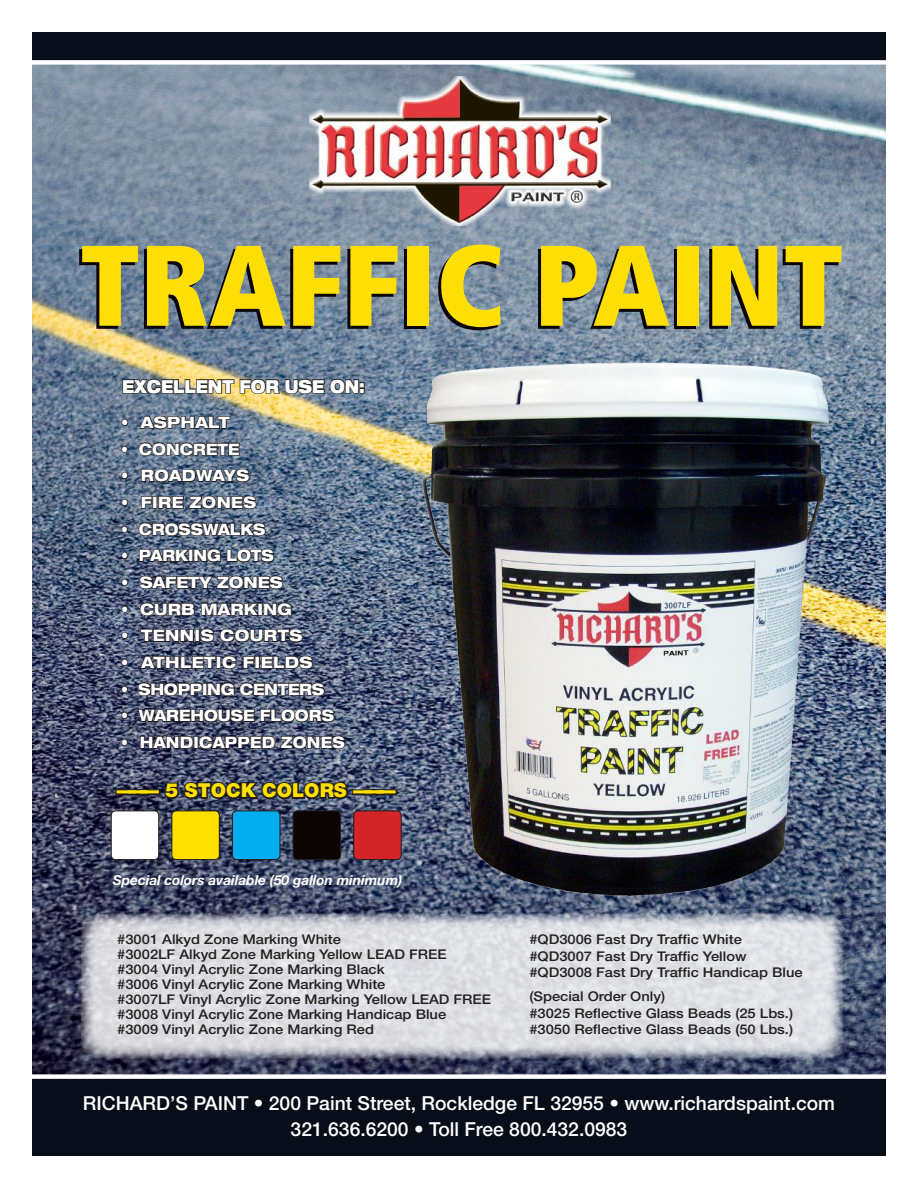
<style>
.page{position:relative;width:918px;height:1188px;background:#fff}
.page>*{position:absolute;margin:0;border:0;box-sizing:border-box;transform-origin:0 0}
.t1{font:500 19.35px/25.2px "Helvetica Neue";color:#fff;text-align:center}
.t2{font:900 19.2px "Helvetica Neue";color:#ffe000}
.t3{font:900 expanded 17.85px "Helvetica Neue";color:#fff;scale:.79 1}
.t4{font:800 expanded 15.75px "Helvetica Neue";color:#fff;scale:.88 1}
.t5{font:800 expanded 15.75px "Helvetica Neue";letter-spacing:.03em;color:#fff;scale:.91 1}
.t6{font:800 expanded 15.75px "Helvetica Neue";letter-spacing:.02em;color:#fff;scale:.88 1}
.t7{font:800 expanded 15.75px "Helvetica Neue";letter-spacing:-.02em;color:#fff;scale:.89 1}
.t8{font:800 expanded 15.75px "Helvetica Neue";letter-spacing:.03em;color:#fff;scale:.94 1}
.t9{font:800 expanded 15.75px "Helvetica Neue";letter-spacing:.03em;color:#fff;scale:.93 1}
.t10{font:800 expanded 15.75px "Helvetica Neue";color:#fff;scale:.93 1}
.t11{font:800 expanded 15.75px "Helvetica Neue";color:#fff;scale:.92 1}
.t12{font:800 expanded 15.75px "Helvetica Neue";color:#fff;scale:.87 1}
.t13{font:800 expanded 15.75px "Helvetica Neue";letter-spacing:.02em;color:#fff;scale:.94 1}
.t14{font:italic 700 13.8px "Helvetica Neue";color:#fff}
.t15{font:500 13.35px/15px "Helvetica Neue";color:#241f1f;scale:1.1 1}
</style>
<div class="page">
<img style="left:32px;top:65px;width:854px;height:1009px">
<svg style="left:405px;top:249px;width:21px;height:80px"></svg>
<div style="left:674px;top:249px;width:21px;height:80px;background:#0c0305"></div>
<svg style="left:79px;top:246px;width:59px;height:83px;background:#aaa447"></svg>
<svg style="left:144px;top:246px;width:196px;height:83px;background:#b6aa37"></svg>
<svg style="left:347px;top:246px;width:51px;height:83px;background:#bcaf36"></svg>
<div style="left:408px;top:246px;width:21px;height:80px;background:#fddf06"></div>
<svg style="left:438px;top:245px;width:63px;height:85px;background:#b3ac49"></svg>
<svg style="left:538px;top:246px;width:131px;height:83px;background:#bdb13c"></svg>
<div style="left:677px;top:246px;width:21px;height:80px;background:#fddf06"></div>
<svg style="left:709px;top:246px;width:68px;height:83px;background:#c9b620"></svg>
<svg style="left:783px;top:246px;width:58px;height:83px;background:#b1ab4d"></svg>
<div style="left:32px;top:1076px;width:854px;height:79px;background:#070e1a"></div>
<div style="left:32px;top:33px;width:854px;height:28px;background:#070e1a"></div>
<img style="left:310px;top:76px;width:301px;height:150px">
<img style="left:419px;top:342px;width:433px;height:570px">
<div style="left:28px;top:1074px;width:863px;height:5px;background:#fff"></div>
<div style="left:27px;top:60px;width:862px;height:5px;background:#fff"></div>
<div style="left:121px;top:446px;width:7px;height:7px;border:1px solid #241f1f;border-radius:50%"></div>
<div style="left:121px;top:472px;width:7px;height:7px;border:1px solid #241f1f;border-radius:50%"></div>
<div style="left:121px;top:499px;width:7px;height:7px;border:1px solid #241f1f;border-radius:50%"></div>
<div style="left:121px;top:526px;width:7px;height:7px;border:1px solid #241f1f;border-radius:50%"></div>
<div style="left:121px;top:552px;width:7px;height:7px;border:1px solid #241f1f;border-radius:50%"></div>
<div style="left:122px;top:579px;width:6px;height:7px;border:1px solid #241f1f;border-radius:50%"></div>
<svg style="left:139px;top:571px;width:145px;height:19px;background:#454d5f"></svg>
<div style="left:121px;top:606px;width:7px;height:7px;border:1px solid #241f1f;border-radius:50%"></div>
<svg style="left:139px;top:597px;width:154px;height:24px;background:#474f63"></svg>
<div style="left:122px;top:632px;width:6px;height:7px;border:1px solid #241f1f;border-radius:50%"></div>
<svg style="left:140px;top:628px;width:164px;height:15px;background:#3e4252"></svg>
<div style="left:122px;top:659px;width:6px;height:7px;border:1px solid #241f1f;border-radius:50%"></div>
<svg style="left:139px;top:651px;width:175px;height:19px;background:#42485b"></svg>
<div style="left:121px;top:685px;width:7px;height:8px;border:1px solid #241f1f;border-radius:50%"></div>
<div style="left:121px;top:712px;width:7px;height:7px;border:1px solid #241f1f;border-radius:50%"></div>
<div style="left:121px;top:739px;width:7px;height:7px;border:1px solid #241f1f;border-radius:50%"></div>
<svg style="left:137px;top:682px;width:209px;height:68px;background:#43495d"></svg>
<img style="left:122px;top:339px;width:243px;height:224px">
<svg style="left:81px;top:913px;width:762px;height:146px;background:#d1d3d9"></svg>
<div style="left:115px;top:789px;width:22px;height:6px;border:3px solid #241f1f"></div>
<div style="left:127px;top:789px;width:22px;height:6px;border:3px solid #241f1f"></div>
<div style="left:138px;top:789px;width:23px;height:6px;border:3px solid #241f1f"></div>
<svg style="left:163px;top:781px;width:186px;height:20px;background:#343642"></svg>
<div style="left:352px;top:789px;width:22px;height:6px;border:3px solid #241f1f"></div>
<div style="left:363px;top:789px;width:23px;height:6px;border:3px solid #241f1f"></div>
<div style="left:375px;top:789px;width:22px;height:6px;border:3px solid #241f1f"></div>
<div style="left:293px;top:811px;width:48px;height:49px;background:#0c0305;border-radius:4px"></div>
<div style="left:293px;top:810px;width:48px;height:50px;border:1px solid #241f1f;border-radius:4px"></div>
<div style="left:232px;top:811px;width:48px;height:49px;background:#00aeef;border-radius:4px"></div>
<div style="left:232px;top:810px;width:49px;height:50px;border:1px solid #241f1f;border-radius:4px"></div>
<div style="left:172px;top:811px;width:47px;height:49px;background:#ffe000;border-radius:4px"></div>
<div style="left:171px;top:810px;width:49px;height:50px;border:1px solid #241f1f;border-radius:4px"></div>
<div style="left:111px;top:811px;width:48px;height:49px;background:#fff;border-radius:4px"></div>
<div style="left:111px;top:810px;width:48px;height:50px;border:1px solid #241f1f;border-radius:4px"></div>
<div style="left:354px;top:811px;width:47px;height:49px;background:#d42429;border-radius:4px"></div>
<div style="left:353px;top:810px;width:49px;height:50px;border:1px solid #241f1f;border-radius:4px"></div>
<h3 class="t3" style="left:122px;top:375px;width:309px">EXCELLENT FOR USE ON:</h3>
<p class="t13" style="left:121px;top:412px;width:117px">• ASPHALT</p>
<p class="t4" style="left:121px;top:439px;width:136px">• CONCRETE</p>
<p class="t5" style="left:121px;top:466px;width:142px">• ROADWAYS</p>
<p class="t5" style="left:121px;top:492px;width:150px">• FIRE ZONES</p>
<p class="t12" style="left:121px;top:519px;width:167px">• CROSSWALKS</p>
<p class="t4" style="left:121px;top:546px;width:175px">• PARKING LOTS</p>
<p class="t10" style="left:121px;top:572px;width:175px">• SAFETY ZONES</p>
<p class="t11" style="left:121px;top:599px;width:187px">• CURB MARKING</p>
<p class="t9" style="left:121px;top:626px;width:196px">• TENNIS COURTS</p>
<p class="t8" style="left:121px;top:652px;width:205px">• ATHLETIC FIELDS</p>
<p class="t7" style="left:121px;top:679px;width:230px">• SHOPPING CENTERS</p>
<p class="t4" style="left:121px;top:706px;width:243px">• WAREHOUSE FLOORS</p>
<p class="t6" style="left:121px;top:732px;width:256px">• HANDICAPPED ZONES</p>
<h2 class="t2" style="left:117px;top:779px;width:280px">——— 5 STOCK COLORS ———</h2>
<p class="t14" style="left:113px;top:872px;width:291px">Special colors available (50 gallon minimum)</p>
<p class="t15" style="left:117px;top:932px;width:341px">#3001 Alkyd Zone Marking White<br>#3002LF Alkyd Zone Marking Yellow LEAD FREE<br>#3004 Vinyl Acrylic Zone Marking Black<br>#3006 Vinyl Acrylic Zone Marking White<br>#3007LF Vinyl Acrylic Zone Marking Yellow LEAD FREE #3008 Vinyl Acrylic Zone Marking Handicap Blue<br>#3009 Vinyl Acrylic Zone Marking Red</p>
<p class="t15" style="left:529px;top:931px;width:250px;line-height:16.5px">#QD3006 Fast Dry Traffic White #QD3007 Fast Dry Traffic Yellow #QD3008 Fast Dry Traffic Handicap Blue</p>
<p class="t15" style="left:529px;top:988px;width:241px;line-height:16.5px">(Special Order Only)<br>#3025 Reflective Glass Beads (25 Lbs.) #3050 Reflective Glass Beads (50 Lbs.)</p>
<h1 class="t1" style="left:83px;top:1091px;width:754px">RICHARD’S PAINT • 200 Paint Street, Rockledge FL 32955 • www.richardspaint.com<br>321.636.6200 • Toll Free 800.432.0983</h1>
</div>
